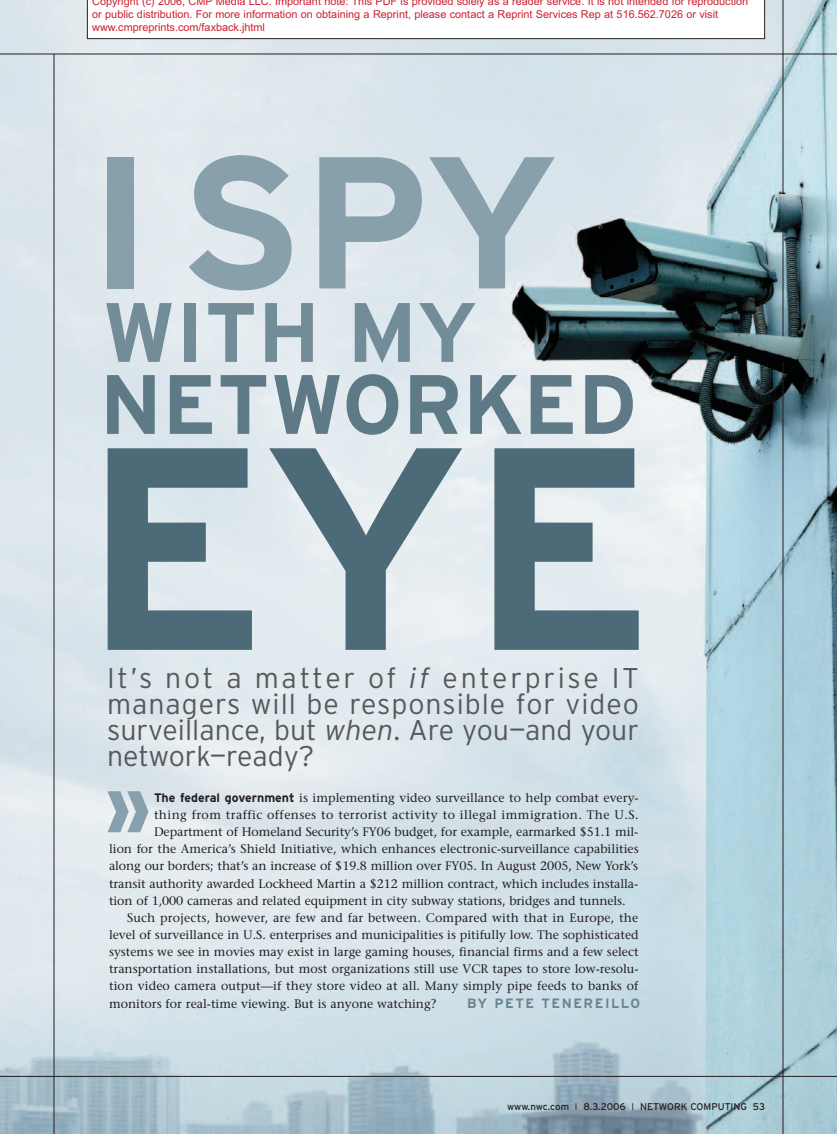
<style>
.page{position:relative;width:837px;height:1134px;background:#fff}
.page>*{position:absolute;margin:0;border:0;box-sizing:border-box;transform-origin:0 0}
.t1{font:700 288px "Interstate";color:#4d6a78}
.t2{font:700 187.5px "Interstate";color:#889fac}
.t3{font:700 84px "Interstate";color:#5f7a87}
.t4{font:700 84px "Interstate";color:#728c98}
.t5{font:300 28.5px/25.7px "Interstate";color:#57585a;text-align:justify}
.t6{font:700 13.5px "Interstate";letter-spacing:.11em;color:#6a8491}
.t7{font:12.3px "Stone Serif";color:#231f20}
.t8{font:12.3px "Stone Serif";letter-spacing:.03em;color:#231f20}
.t9{font:10.8px/13px "Arial";color:#cc1f2e}
.t10{font:9.75px "Interstate";color:#231f20}
.s1{font-style:italic}
.s2{font-family:"Interstate";font-weight:700}
.s3{font-weight:300}
</style>
<div class="page">
<img style="left:0;top:0;width:837px;height:1134px">
<hr style="left:0;top:54px;width:837px;height:1px;background:#231f20">
<hr style="left:0;top:1076px;width:837px;height:1px;background:#231f20">
<hr style="left:54px;top:54px;width:1px;height:1080px;background:#231f20">
<hr style="left:783px;top:0;width:1px;height:194px;background:#231f20">
<hr style="left:783px;top:362px;width:1px;height:772px;background:#231f20">
<hr style="left:783px;top:232px;width:1px;height:104px;background:#231f20">
<svg style="left:108px;top:791px;width:40px;height:41px"></svg>
<svg style="left:87px;top:0;width:678px;height:39px"></svg>
<p class="t9" style="left:92px;top:-5px;width:657px">Copyright (c) 2006, CMP Media LLC. Important note: This PDF is provided solely as a reader service. It is not intended for reproduction or public distribution. For more information on obtaining a Reprint, please contact a Reprint Services Rep at 516.562.7026 or visit www.cmpreprints.com/faxback.jhtml</p>
<h2 class="t2" style="left:89px;top:114px;width:472px">ISPY</h2>
<h3 class="t4" style="left:102px;top:284px;width:377px">WITH MY</h3>
<h3 class="t3" style="left:100px;top:356px;width:539px">NETWORKED</h3>
<h1 class="t1" style="left:82px;top:382px;width:575px">EYE</h1>
<h3 class="t5" style="left:107px;top:666px;width:534px">It’s not a matter of <span class="s1">if</span> enterprise IT managers will be responsible for video surveillance, but <span class="s1">when</span>. Are you—and your network—ready?</h3>
<p class="t7" style="left:154px;top:793px;width:486px"><span class="s2">The federal government</span> is implementing video surveillance to help combat every-</p>
<p class="t8" style="left:154px;top:810px;width:486px">thing from traffic offenses to terrorist activity to illegal immigration. The U.S.</p>
<p class="t7" style="left:154px;top:827px;width:486px">Department of Homeland Security’s FY06 budget, for example, earmarked $51.1 mil-</p>
<p class="t7" style="left:109px;top:844px;width:531px">lion for the America’s Shield Initiative, which enhances electronic-surveillance capabilities</p>
<p class="t7" style="left:109px;top:861px;width:531px">along our borders; that’s an increase of $19.8 million over FY05. In August 2005, New York’s</p>
<p class="t7" style="left:109px;top:879px;width:531px">transit authority awarded Lockheed Martin a $212 million contract, which includes installa-</p>
<p class="t7" style="left:109px;top:896px;width:518px">tion of 1,000 cameras and related equipment in city subway stations, bridges and tunnels.</p>
<p class="t7" style="left:127px;top:913px;width:513px">Such projects, however, are few and far between. Compared with that in Europe, the</p>
<p class="t7" style="left:109px;top:930px;width:531px">level of surveillance in U.S. enterprises and municipalities is pitifully low. The sophisticated</p>
<p class="t7" style="left:109px;top:947px;width:531px">systems we see in movies may exist in large gaming houses, financial firms and a few select</p>
<p class="t7" style="left:109px;top:964px;width:531px">transportation installations, but most organizations still use VCR tapes to store low-resolu-</p>
<p class="t7" style="left:109px;top:981px;width:531px">tion video camera output—if they store video at all. Many simply pipe feeds to banks of</p>
<p class="t7" style="left:109px;top:999px;width:329px">monitors for real-time viewing. But is anyone watching?</p>
<p class="t6" style="left:467px;top:995px;width:175px">BY PETE TENEREILLO</p>
<p class="t10" style="left:507px;top:1101px;width:259px">www.nwc.com <span class="s3">I</span> 8.3.2006 <span class="s3">I</span> NETWORK COMPUTING 53</p>
</div>
